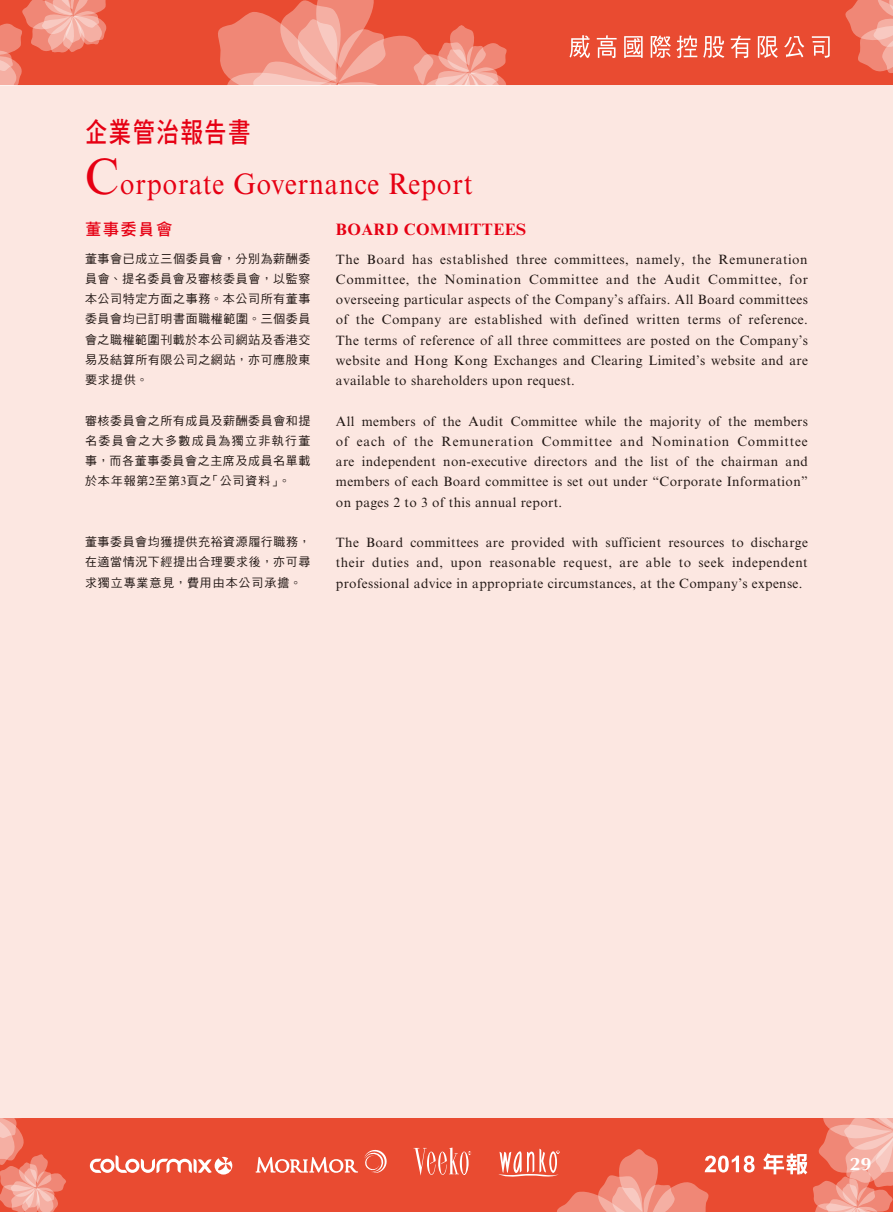
<style>
.page{position:relative;width:893px;height:1212px;background:#fce7e1}
.page>*{position:absolute;margin:0;border:0;box-sizing:border-box;transform-origin:0 0}
.t1{font:29.7px "Times New Roman MT Std";letter-spacing:.03em;color:#e60013;scale:.91 1}
.t2{font:28.2px "DF Hei Std W7";letter-spacing:.06em;color:#e60013;scale:.8 1}
.t3{font:700 18px "Optima LT Std";color:#fff;scale:1.1 1}
.t4{font:700 16.5px "Times New Roman MT Std";letter-spacing:.025em;color:#e60013}
.t5{font:16.5px "DF Hei Std W7";letter-spacing:.075em;color:#e60013}
.t6{font:13.5px/20.2px "Times New Roman MT Std";letter-spacing:.025em;color:#231916;text-align:justify}
.t7{font:12px/20.2px "DF Hei Std W5";letter-spacing:.05em;color:#231916;text-align:justify}
.s1{font-size:51.15px}
.s2{font-family:"Times New Roman MT Std"}
</style>
<div class="page">
<div style="left:0;top:0;width:893px;height:85px;background:#e94b31"></div>
<svg style="left:845px;top:0;width:48px;height:73px"></svg>
<svg style="left:218px;top:0;width:289px;height:86px"></svg>
<svg style="left:0;top:0;width:107px;height:85px"></svg>
<div style="left:0;top:1118px;width:893px;height:94px;background:#e94b31"></div>
<svg style="left:0;top:1118px;width:66px;height:94px"></svg>
<svg style="left:364px;top:1149px;width:23px;height:24px"></svg>
<svg style="left:256px;top:1157px;width:102px;height:16px"></svg>
<svg style="left:90px;top:1155px;width:142px;height:19px"></svg>
<svg style="left:414px;top:1147px;width:57px;height:29px"></svg>
<svg style="left:498px;top:1149px;width:257px;height:63px"></svg>
<svg style="left:763px;top:1118px;width:130px;height:94px"></svg>
<svg style="left:570px;top:35px;width:20px;height:23px"></svg>
<svg style="left:597px;top:35px;width:20px;height:23px"></svg>
<svg style="left:624px;top:36px;width:19px;height:22px"></svg>
<svg style="left:651px;top:35px;width:20px;height:23px"></svg>
<svg style="left:677px;top:36px;width:20px;height:22px"></svg>
<svg style="left:703px;top:36px;width:21px;height:22px"></svg>
<svg style="left:731px;top:36px;width:19px;height:22px"></svg>
<svg style="left:758px;top:36px;width:20px;height:22px"></svg>
<svg style="left:784px;top:36px;width:20px;height:21px"></svg>
<svg style="left:812px;top:36px;width:18px;height:22px"></svg>
<h2 class="t2" style="left:85px;top:116px;width:208px">企業管治報告書</h2>
<h1 class="t1" style="left:85px;top:167px;width:428px"><span class="s1">C</span>orporate Governance Report</h1>
<p class="t5" style="left:85px;top:220px;width:89px">董事委員會</p>
<p class="t7" style="left:85px;top:248px;width:227px">董事會已成立三個委員會，分別為薪酬委員會、提名委員會及審核委員會，以監察本公司特定方面之事務。本公司所有董事委員會均已訂明書面職權範圍。三個委員會之職權範圍刊載於本公司網站及香港交易及結算所有限公司之網站，亦可應股東要求提供。</p>
<p class="t7" style="left:85px;top:410px;width:227px">審核委員會之所有成員及薪酬委員會和提名委員會之大多數成員為獨立非執行董事，而各董事委員會之主席及成員名單載於本年報第<span class="s2">2</span>至第<span class="s2">3</span>頁之「公司資料」。</p>
<p class="t7" style="left:85px;top:531px;width:227px">董事委員會均獲提供充裕資源履行職務，在適當情況下經提出合理要求後，亦可尋求獨立專業意見，費用由本公司承擔。</p>
<p class="t4" style="left:336px;top:219px;width:192px">BOARD COMMITTEES</p>
<p class="t6" style="left:336px;top:249px;width:474px">The Board has established three committees, namely, the Remuneration Committee, the Nomination Committee and the Audit Committee, for overseeing particular aspects of the Company’s affairs. All Board committees of the Company are established with defined written terms of reference.<br>The terms of reference of all three committees are posted on the Company’s website and Hong Kong Exchanges and Clearing Limited’s website and are available to shareholders upon request.</p>
<p class="t6" style="left:336px;top:411px;width:474px">All members of the Audit Committee while the majority of the members of each of the Remuneration Committee and Nomination Committee are independent non-executive directors and the list of the chairman and members of each Board committee is set out under “Corporate Information” on pages 2 to 3 of this annual report.</p>
<p class="t6" style="left:336px;top:532px;width:473px">The Board committees are provided with sufficient resources to discharge their duties and, upon reasonable request, are able to seek independent professional advice in appropriate circumstances, at the Company’s expense.</p>
<h3 class="t3" style="left:850px;top:1153px;width:22px">29</h3>
</div>
